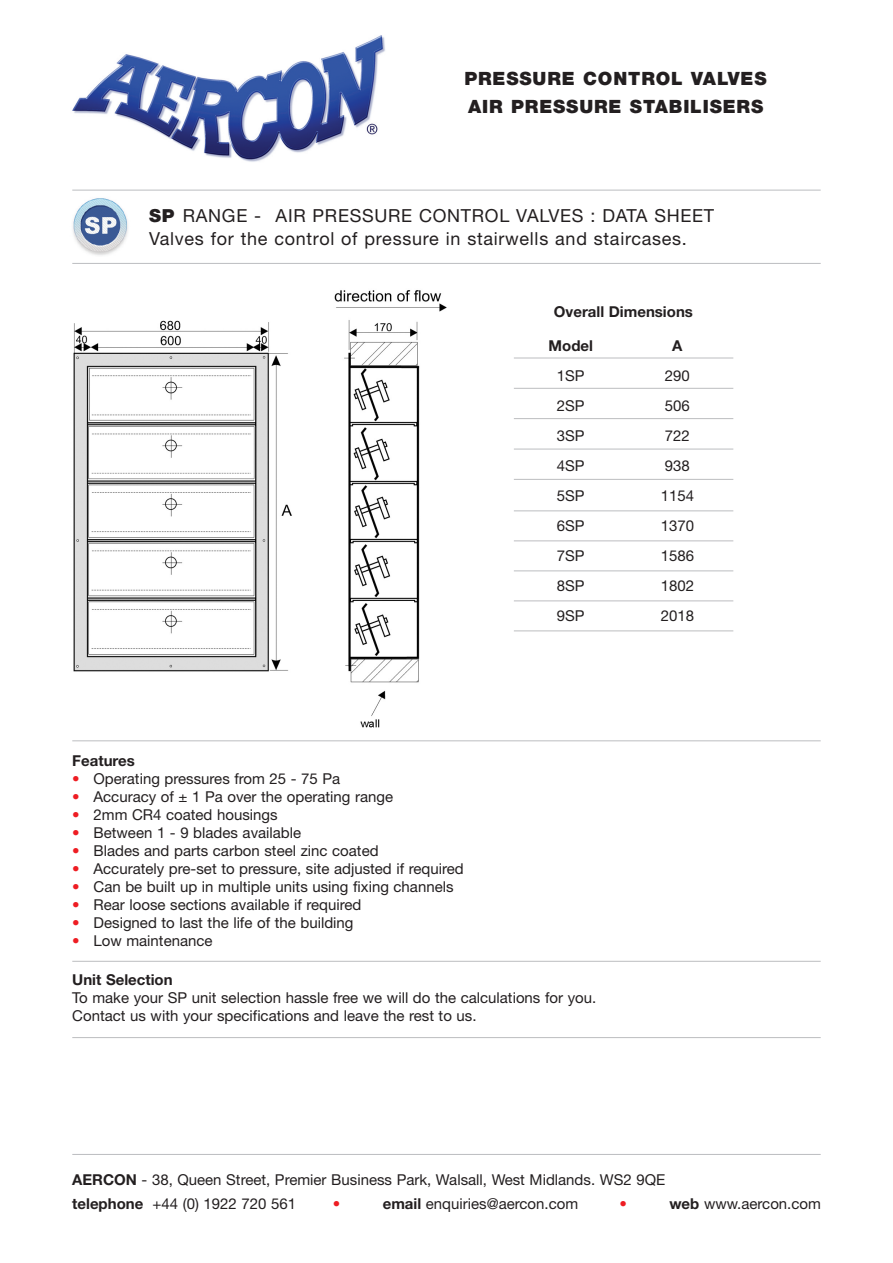
<style>
.page{position:relative;width:893px;height:1263px;background:#fff}
.page>*{position:absolute;margin:0;border:0;box-sizing:border-box;transform-origin:0 0}
.t1{font:900 18.3px/28.5px "Helvetica Neue";letter-spacing:.045em;color:#231f20}
.t2{font:18px/22.8px "Helvetica Neue";letter-spacing:.04em;color:#231f20}
.t3{font:15px/30px "Helvetica Neue";color:#231f20}
.t4{font:700 15px "Helvetica Neue";color:#231f20}
.t5{font:15px "Helvetica Neue";color:#ee1d23}
.s1{font-weight:300}
.s2{font-weight:900}
.s3{color:#ee1d23}
.s4{font-weight:700}
</style>
<div class="page">
<img style="left:72px;top:189px;width:68px;height:66px">
<hr style="left:72px;top:190px;width:749px;height:1px;background:#bcbdc0">
<hr style="left:72px;top:263px;width:749px;height:1px;background:#bcbdc0">
<img style="left:72px;top:290px;width:404px;height:452px">
<hr style="left:72px;top:1154px;width:749px;height:1px;background:#bcbdc0">
<img style="left:72px;top:35px;width:313px;height:127px">
<hr style="left:72px;top:740px;width:749px;height:1px;background:#bcbdc0">
<hr style="left:72px;top:961px;width:749px;height:1px;background:#bcbdc0">
<hr style="left:72px;top:1037px;width:749px;height:1px;background:#bcbdc0">
<hr style="left:514px;top:358px;width:219px;height:1px;background:#bcbdc0">
<hr style="left:514px;top:388px;width:219px;height:1px;background:#bcbdc0">
<hr style="left:514px;top:418px;width:219px;height:1px;background:#bcbdc0">
<hr style="left:514px;top:449px;width:219px;height:1px;background:#bcbdc0">
<hr style="left:514px;top:479px;width:219px;height:1px;background:#bcbdc0">
<hr style="left:514px;top:510px;width:219px;height:1px;background:#bcbdc0">
<hr style="left:514px;top:540px;width:219px;height:1px;background:#bcbdc0">
<hr style="left:514px;top:570px;width:219px;height:1px;background:#bcbdc0">
<hr style="left:514px;top:600px;width:219px;height:1px;background:#bcbdc0">
<hr style="left:514px;top:630px;width:219px;height:1px;background:#bcbdc0">
<p class="t1" style="left:421px;top:66px;width:347px">AIR PRESSURE CONTROL VALVES<br><span class="s1">AND</span> AIR PRESSURE STABILISERS</p>
<p class="t2" style="left:149px;top:206px;width:567px"><span class="s2">SP</span> RANGE - AIR PRESSURE CONTROL VALVES : DATA SHEET<br>Valves for the control of pressure in stairwells and staircases.</p>
<p class="t4" style="left:554px;top:306px;width:140px">Overall Dimensions</p>
<p class="t4" style="left:672px;top:340px;width:12px">A</p>
<p class="t3" style="left:661px;top:362px;width:35px">290<br>506<br>722<br>938<br>1154<br>1370<br>1586<br>1802<br>2018</p>
<p class="t4" style="left:549px;top:340px;width:46px">Model</p>
<p class="t3" style="left:557px;top:362px;width:29px;text-align:justify">1SP 2SP 3SP 4SP 5SP 6SP 7SP 8SP 9SP</p>
<p class="t4" style="left:72px;top:755px;width:64px">Features</p>
<p class="t3" style="left:72px;top:765px;width:270px"><span class="s3">•</span> Operating pressures from 25 - 75 Pa</p>
<p class="t3" style="left:72px;top:783px;width:322px"><span class="s3">•</span> Accuracy of ± 1 Pa over the operating range</p>
<p class="t3" style="left:72px;top:801px;width:207px"><span class="s3">•</span> 2mm CR4 coated housings</p>
<p class="t3" style="left:72px;top:819px;width:230px"><span class="s3">•</span> Between 1 - 9 blades available</p>
<p class="t3" style="left:72px;top:837px;width:308px"><span class="s3">•</span> Blades and parts carbon steel zinc coated</p>
<p class="t3" style="left:72px;top:855px;width:393px"><span class="s3">•</span> Accurately pre-set to pressure, site adjusted if required</p>
<p class="t3" style="left:72px;top:873px;width:383px"><span class="s3">•</span> Can be built up in multiple units using fixing channels</p>
<p class="t3" style="left:72px;top:891px;width:291px"><span class="s3">•</span> Rear loose sections available if required</p>
<p class="t3" style="left:72px;top:909px;width:283px"><span class="s3">•</span> Designed to last the life of the building</p>
<p class="t3" style="left:72px;top:927px;width:142px"><span class="s3">•</span> Low maintenance</p>
<p class="t4" style="left:72px;top:974px;width:102px">Unit Selection</p>
<p class="t3" style="left:72px;top:990px;width:525px;line-height:18px">To make your SP unit selection hassle free we will do the calculations for you.<br>Contact us with your specifications and leave the rest to us.</p>
<p class="t3" style="left:72px;top:1169px;width:594px;line-height:24px"><span class="s4">AERCON</span> - 38, Queen Street, Premier Business Park, Walsall, West Midlands. WS2 9QE <span class="s4">telephone</span> +44 (0) 1922 720 561</p>
<p class="t5" style="left:333px;top:1198px;width:9px">•</p>
<p class="t3" style="left:383px;top:1190px;width:197px"><span class="s4">email</span> enquiries@aercon.com</p>
<p class="t5" style="left:619px;top:1198px;width:9px">•</p>
<p class="t3" style="left:669px;top:1190px;width:153px"><span class="s4">web</span> www.aercon.com</p>
</div>
